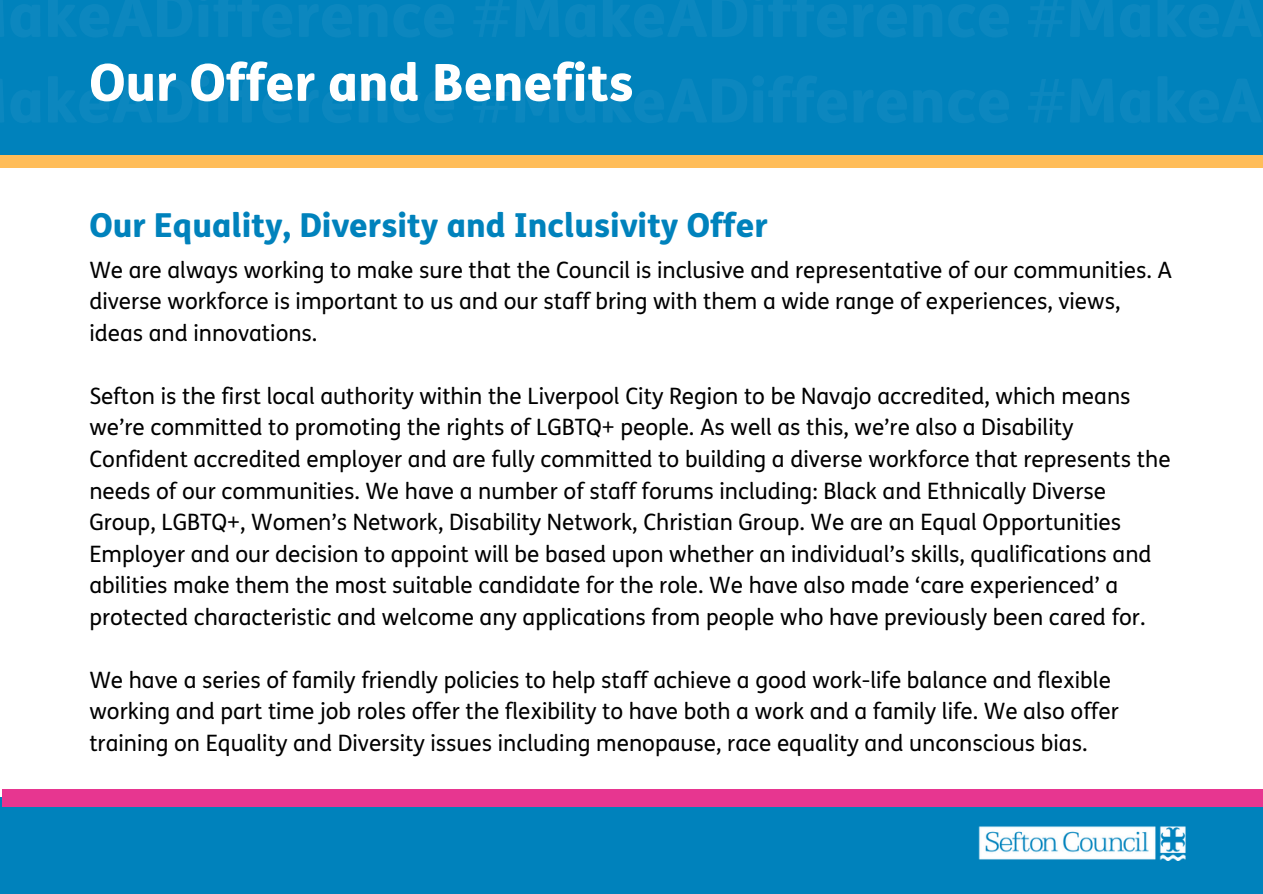
<style>
.page{position:relative;width:1263px;height:894px;background:#fff}
.page>*{position:absolute;margin:0;border:0;box-sizing:border-box;transform-origin:0 0}
.t1{font:800 51.15px "FS Me Trial";color:#fff}
.t2{font:800 33px "FS Me Trial";color:#0082bc}
.t3{font:22.5px/31.5px "FS Me Trial";color:#000}
.s1{font-family:"Noto Sans"}
</style>
<div class="page">
<div style="left:0;top:0;width:1263px;height:164px;background:#0082bc"></div>
<div style="left:0;top:155px;width:1263px;height:12px;background:#ffbd59"></div>
<div style="left:0;top:797px;width:1263px;height:96px;background:#0082bc"></div>
<img style="left:979px;top:826px;width:207px;height:34px">
<div style="left:2px;top:788px;width:1261px;height:17px;background:#e73690"></div>
<h2 class="t1" style="left:89px;top:62px;width:546px">Our Offer and Benefits</h2>
<p class="t2" style="left:89px;top:212px;width:680px">Our Equality, Diversity and Inclusivity Offer</p>
<p class="t3" style="left:89px;top:256px;width:1084px">We are always working to make sure that the Council is inclusive and representative of our communities. A diverse workforce is important to us and our staff bring with them a wide range of experiences, views, ideas and innovations.</p>
<p class="t3" style="left:89px;top:382px;width:1083px">Sefton is the first local authority within the Liverpool City Region to be Navajo accredited, which means we’re committed to promoting the rights of LGBTQ<span class="s1">+</span> people. As well as this, we’re also a Disability Confident accredited employer and are fully committed to building a diverse workforce that represents the needs of our communities. We have a number of staff forums including: Black and Ethnically Diverse Group, LGBTQ<span class="s1">+</span>, Women’s Network, Disability Network, Christian Group. We are an Equal Opportunities Employer and our decision to appoint will be based upon whether an individual’s skills, qualifications and abilities make them the most suitable candidate for the role. We have also made ‘care experienced’ a protected characteristic and welcome any applications from people who have previously been cared for.</p>
<p class="t3" style="left:89px;top:666px;width:1031px">We have a series of family friendly policies to help staff achieve a good work-life balance and flexible working and part time job roles offer the flexibility to have both a work and a family life. We also offer training on Equality and Diversity issues including menopause, race equality and unconscious bias.</p>
</div>
